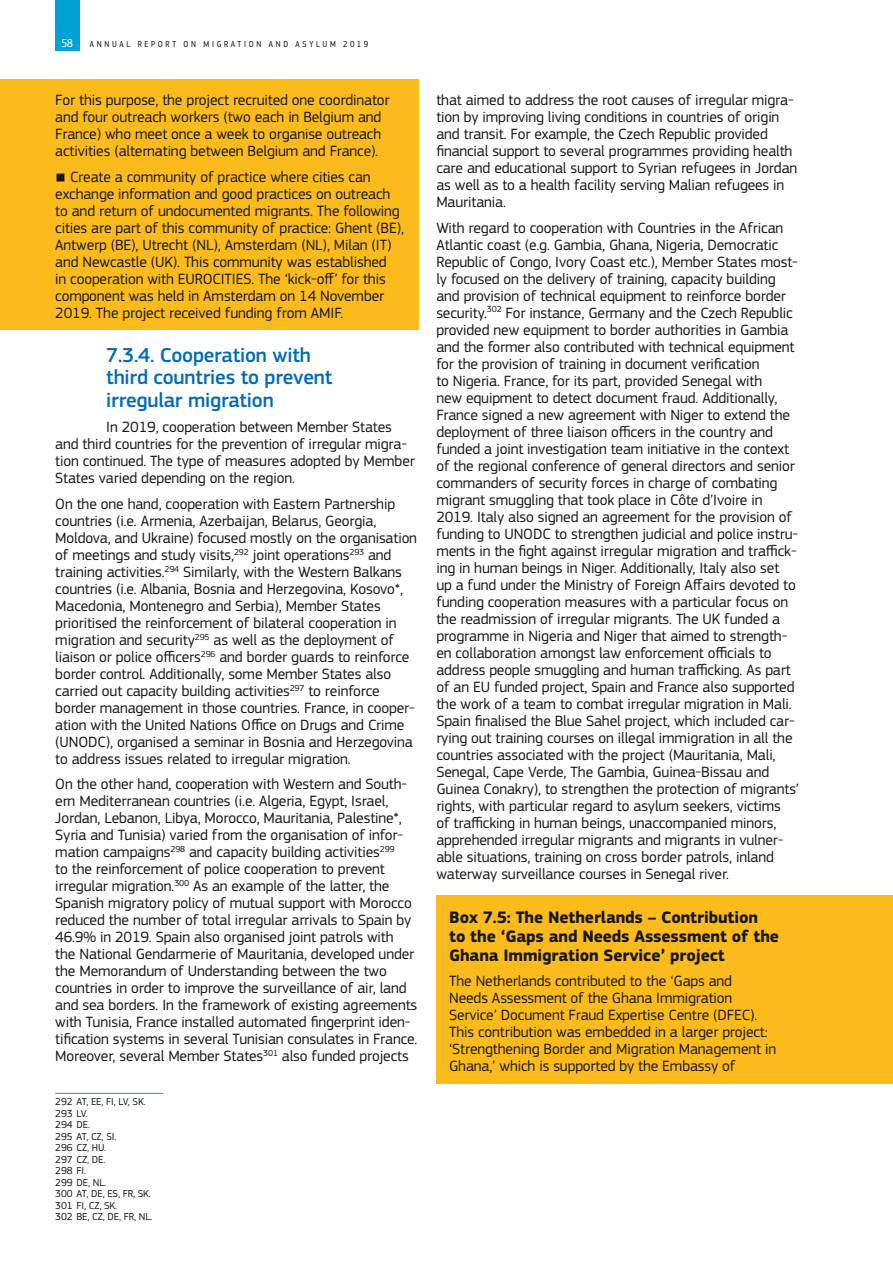
<style>
.page{position:relative;width:893px;height:1263px;background:#fff}
.page>*{position:absolute;margin:0;border:0;box-sizing:border-box;transform-origin:0 0}
.t1{font:500 21px/22.6px "EC Square Sans Pro";letter-spacing:-.01em;color:#006db7}
.t2{font:700 17.25px/19px "EC Square Sans Pro";letter-spacing:-.01em;color:#181716}
.t3{font:15.45px/17px "EC Square Sans Pro";letter-spacing:-.01em;color:#181716}
.t4{font:12px "EC Square Sans Cond Pro";color:#fff}
.t5{font:10.5px/11.6px "EC Square Sans Pro";letter-spacing:-.01em;color:#181716}
.t6{font:9px "EC Square Sans Cond Pro";letter-spacing:.3em;color:#181716}
.s1{font-size:12.45px}
</style>
<div class="page">
<div style="left:55px;top:0;width:24px;height:51px;background:#00a1d7"></div>
<div style="left:0;top:79px;width:418px;height:89px;background:#fbbb1d"></div>
<div style="left:0;top:155px;width:418px;height:175px;background:#fbbb1d"></div>
<hr style="left:55px;top:1093px;width:108px;height:1px;background:#00a1d7">
<div style="left:436px;top:895px;width:457px;height:79px;background:#fbbb1d"></div>
<div style="left:436px;top:960px;width:457px;height:124px;background:#fbbb1d"></div>
<p class="t4" style="left:62px;top:36px;width:13px">58</p>
<p class="t6" style="left:90px;top:39px;width:280px">ANNUAL REPORT ON MIGRATION AND ASYLUM 2019</p>
<p class="t3" style="left:55px;top:92px;width:336px">For this purpose, the project recruited one coordinator and four outreach workers (two each in Belgium and France) who meet once a week to organise outreach activities (alternating between Belgium and France).</p>
<p class="t3" style="left:55px;top:168px;width:350px"><span class="s1">■</span> Create a community of practice where cities can exchange information and good practices on outreach to and return of undocumented migrants. The following cities are part of this community of practice: Ghent (BE), Antwerp (BE), Utrecht (NL), Amsterdam (NL), Milan (IT) and Newcastle (UK). This community was established<br>in cooperation with EUROCITIES. The ‘kick-off’ for this component was held in Amsterdam on 14 November 2019. The project received funding from AMIF.</p>
<h1 class="t1" style="left:106px;top:344px;width:228px">7.3.4. Cooperation with third countries to prevent irregular migration</h1>
<p class="t3" style="left:55px;top:419px;width:361px;text-indent:51px">In 2019, cooperation between Member States and third countries for the prevention of irregular migra&shy;tion continued. The type of measures adopted by Member States varied depending on the region.</p>
<p class="t3" style="left:55px;top:495px;width:363px">On the one hand, cooperation with Eastern Partnership countries (i.e. Armenia, Azerbaijan, Belarus, Georgia, Moldova, and Ukraine) focused mostly on the organisation of meetings and study visits,<sup>292</sup> joint operations<sup>293</sup> and training activities.<sup>294</sup> Similarly, with the Western Balkans countries (i.e. Albania, Bosnia and Herzegovina, Kosovo*, Macedonia, Montenegro and Serbia), Member States prioritised the reinforcement of bilateral cooperation in migration and security<sup>295</sup> as well as the deployment of liaison or police officers<sup>296</sup> and border guards to reinforce border control. Additionally, some Member States also carried out capacity building activities<sup>297</sup> to reinforce border management in those countries. France, in cooper&shy;ation with the United Nations Office on Drugs and Crime (UNODC), organised a seminar in Bosnia and Herzegovina to address issues related to irregular migration.</p>
<p class="t3" style="left:55px;top:776px;width:364px">On the other hand, cooperation with Western and South&shy;ern Mediterranean countries (i.e. Algeria, Egypt, Israel, Jordan, Lebanon, Libya, Morocco, Mauritania, Palestine*, Syria and Tunisia) varied from the organisation of infor&shy;mation campaigns<sup>298</sup> and capacity building activities<sup>299<br></sup>to the reinforcement of police cooperation to prevent irregular migration.<sup>300</sup> As an example of the latter, the Spanish migratory policy of mutual support with Morocco reduced the number of total irregular arrivals to Spain by 46.9% in 2019. Spain also organised joint patrols with the National Gendarmerie of Mauritania, developed under the Memorandum of Understanding between the two countries in order to improve the surveillance of air, land and sea borders. In the framework of existing agreements with Tunisia, France installed automated fingerprint iden&shy;tification systems in several Tunisian consulates in France.<br>Moreover, several Member States<sup>301</sup> also funded projects</p>
<p class="t5" style="left:55px;top:1096px;width:99px">292 AT, EE, FI, LV, SK.<br>293 LV.<br>294 DE.<br>295 AT, CZ, SI.<br>296 CZ, HU.<br>297 CZ, DE.<br>298 FI.<br>299 DE, NL.<br>300 AT, DE, ES, FR, SK.<br>301 FI, CZ, SK.<br>302 BE, CZ, DE, FR, NL.</p>
<p class="t3" style="left:436px;top:92px;width:362px">that aimed to address the root causes of irregular migra&shy;tion by improving living conditions in countries of origin and transit. For example, the Czech Republic provided financial support to several programmes providing health care and educational support to Syrian refugees in Jordan as well as to a health facility serving Malian refugees in Mauritania.</p>
<p class="t3" style="left:436px;top:219px;width:364px">With regard to cooperation with Countries in the African Atlantic coast (e.g. Gambia, Ghana, Nigeria, Democratic Republic of Congo, Ivory Coast etc.), Member States most&shy;ly focused on the delivery of training, capacity building and provision of technical equipment to reinforce border security.<sup>302</sup> For instance, Germany and the Czech Republic provided new equipment to border authorities in Gambia and the former also contributed with technical equipment for the provision of training in document verification<br>to Nigeria. France, for its part, provided Senegal with<br>new equipment to detect document fraud. Additionally, France signed a new agreement with Niger to extend the deployment of three liaison officers in the country and funded a joint investigation team initiative in the context of the regional conference of general directors and senior commanders of security forces in charge of combating migrant smuggling that took place in Côte d’Ivoire in 2019. Italy also signed an agreement for the provision of funding to UNODC to strengthen judicial and police instru&shy;ments in the fight against irregular migration and traffick&shy;ing in human beings in Niger. Additionally, Italy also set<br>up a fund under the Ministry of Foreign Affairs devoted to funding cooperation measures with a particular focus on the readmission of irregular migrants. The UK funded a programme in Nigeria and Niger that aimed to strength&shy;en collaboration amongst law enforcement officials to address people smuggling and human trafficking. As part of an EU funded project, Spain and France also supported the work of a team to combat irregular migration in Mali.<br>Spain finalised the Blue Sahel project, which included car&shy;rying out training courses on illegal immigration in all the countries associated with the project (Mauritania, Mali, Senegal, Cape Verde, The Gambia, Guinea-Bissau and Guinea Conakry), to strengthen the protection of migrants’ rights, with particular regard to asylum seekers, victims<br>of trafficking in human beings, unaccompanied minors, apprehended irregular migrants and migrants in vulner&shy;able situations, training on cross border patrols, inland waterway surveillance courses in Senegal river.</p>
<p class="t2" style="left:449px;top:908px;width:331px">Box 7.5: The Netherlands – Contribution<br>to the ‘Gaps and Needs Assessment of the<br>Ghana Immigration Service’ project</p>
<p class="t3" style="left:449px;top:973px;width:329px">The Netherlands contributed to the ‘Gaps and<br>Needs Assessment of the Ghana Immigration Service’ Document Fraud Expertise Centre (DFEC).<br>This contribution was embedded in a larger project: ‘Strengthening Border and Migration Management in Ghana,’ which is supported by the Embassy of</p>
</div>
